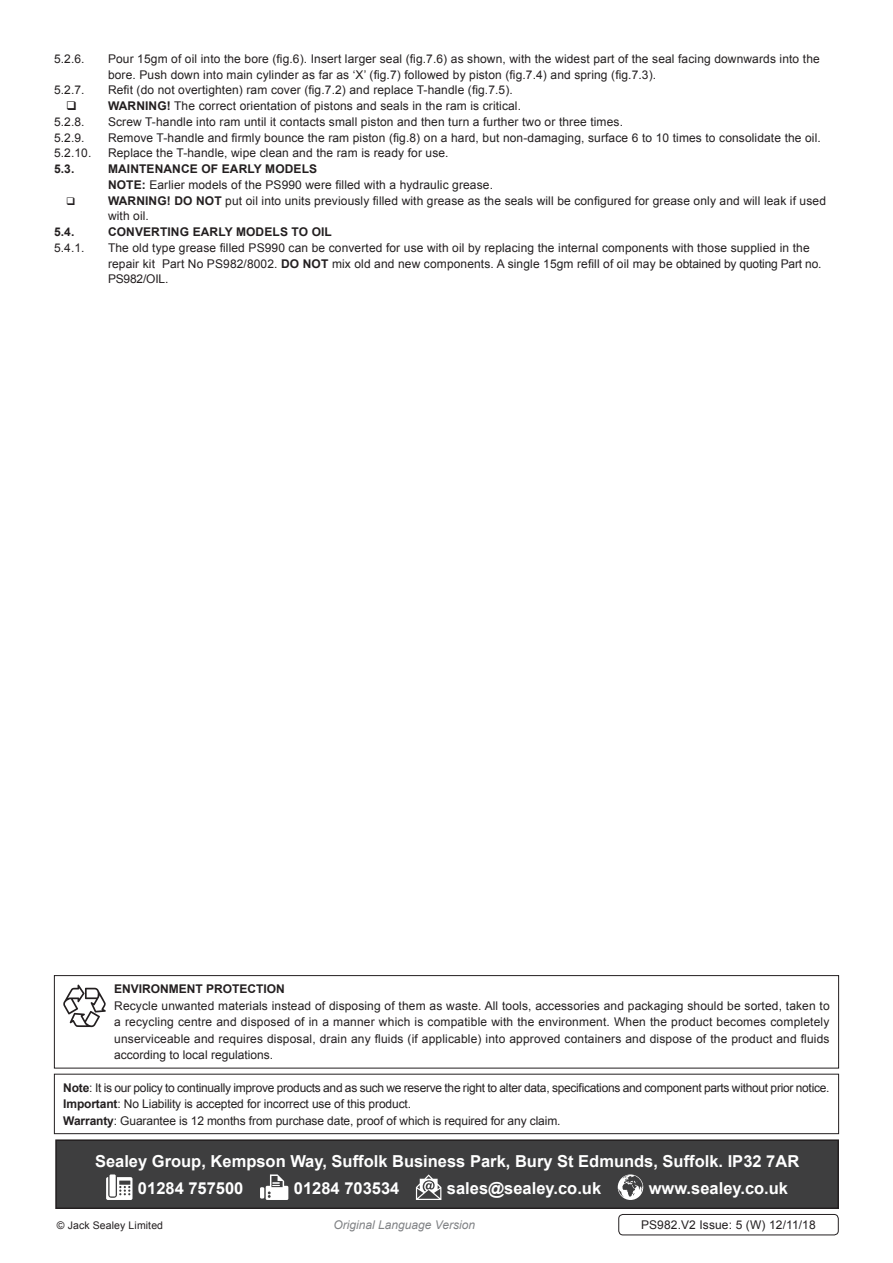
<style>
.page{position:relative;width:893px;height:1263px;background:#fff}
.page>*{position:absolute;margin:0;border:0;box-sizing:border-box;transform-origin:0 0}
.Footer_Contact_Infor{font:700 16.5px "Arial";color:#fff}
.Enviroment_Protectio{font:12px/15.8px "Arial";letter-spacing:.01em;color:#231f20}
.Important_Notificati{font:12px "Arial";letter-spacing:-.02em;color:#231f20}
.Enviroment_Protectio-2{font:700 12px "Arial";letter-spacing:.01em;color:#231f20}
.Body{font:12px "Arial";letter-spacing:.01em;color:#231f20}
.Body__Footer{font:12px "Arial";letter-spacing:.01em;color:#231f20}
.t1{font:italic 12px "Arial";color:#808285}
.Body__Justified__7pt{font:10.5px "Arial";letter-spacing:.01em;color:#231f20}
.s1{font-weight:700}
</style>
<div class="page">
<div style="left:618px;top:1214px;width:221px;height:21px;border:1px solid #231f20;border-radius:4px"></div>
<div style="left:56px;top:1140px;width:782px;height:68px;background:#3e3e3f"></div>
<svg style="left:106px;top:1177px;width:26px;height:23px"></svg>
<div style="left:110px;top:1174px;width:6px;height:22px;background:#fff"></div>
<hr style="left:260px;top:1187px;width:4px;height:11px;background:#fff">
<svg style="left:266px;top:1174px;width:22px;height:26px"></svg>
<svg style="left:416px;top:1174px;width:25px;height:26px"></svg>
<svg style="left:618px;top:1174px;width:25px;height:26px"></svg>
<div style="left:55px;top:1139px;width:784px;height:70px;border:2px solid #231f20"></div>
<div style="left:54px;top:975px;width:785px;height:93px;border:1px solid #231f20"></div>
<svg style="left:63px;top:985px;width:43px;height:42px"></svg>
<div style="left:54px;top:1074px;width:785px;height:60px;border:1px solid #231f20"></div>
<p class="Enviroment_Protectio" style="left:54px;top:51px;width:32px">5.2.6.</p>
<p class="Enviroment_Protectio" style="left:108px;top:51px;width:713px">Pour 15gm of oil into the bore (fig.6). Insert larger seal (fig.7.6) as shown, with the widest part of the seal facing downwards into the bore. Push down into main cylinder as far as ‘X’ (fig.7) followed by piston (fig.7.4) and spring (fig.7.3).</p>
<p class="Enviroment_Protectio" style="left:54px;top:82px;width:32px">5.2.7.</p>
<p class="Enviroment_Protectio" style="left:108px;top:82px;width:406px">Refit (do not overtighten) ram cover (fig.7.2) and replace T-handle (fig.7.5).</p>
<p class="Enviroment_Protectio" style="left:108px;top:98px;width:415px"><span class="s1">WARNING!</span> The correct orientation of pistons and seals in the ram is critical.</p>
<p class="Enviroment_Protectio" style="left:54px;top:114px;width:32px">5.2.8.</p>
<p class="Enviroment_Protectio" style="left:108px;top:114px;width:516px">Screw T-handle into ram until it contacts small piston and then turn a further two or three times.</p>
<p class="Enviroment_Protectio" style="left:54px;top:130px;width:32px">5.2.9.</p>
<p class="Enviroment_Protectio" style="left:108px;top:130px;width:714px">Remove T-handle and firmly bounce the ram piston (fig.8) on a hard, but non-damaging, surface 6 to 10 times to consolidate the oil.</p>
<p class="Enviroment_Protectio" style="left:54px;top:145px;width:39px">5.2.10.</p>
<p class="Enviroment_Protectio" style="left:108px;top:145px;width:342px">Replace the T-handle, wipe clean and the ram is ready for use.</p>
<p class="Enviroment_Protectio-2" style="left:54px;top:161px;width:22px">5.3.</p>
<p class="Enviroment_Protectio-2" style="left:108px;top:161px;width:211px">MAINTENANCE OF EARLY MODELS</p>
<p class="Body" style="left:108px;top:177px;width:386px"><span class="s1">NOTE:</span> Earlier models of the PS990 were filled with a hydraulic grease.</p>
<p class="Enviroment_Protectio" style="left:108px;top:193px;width:719px"><span class="s1">WARNING! DO NOT</span> put oil into units previously filled with grease as the seals will be configured for grease only and will leak if used with oil.</p>
<p class="Enviroment_Protectio-2" style="left:54px;top:224px;width:22px">5.4.</p>
<p class="Enviroment_Protectio-2" style="left:108px;top:224px;width:225px">CONVERTING EARLY MODELS TO OIL</p>
<p class="Enviroment_Protectio" style="left:54px;top:240px;width:32px">5.4.1.</p>
<p class="Enviroment_Protectio" style="left:108px;top:240px;width:715px">The old type grease filled PS990 can be converted for use with oil by replacing the internal components with those supplied in the repair kit Part No PS982/8002. <span class="s1">DO NOT</span> mix old and new components. A single 15gm refill of oil may be obtained by quoting Part no.<br>PS982/OIL.</p>
<p class="Enviroment_Protectio-2" style="left:114px;top:981px;width:172px">ENVIRONMENT PROTECTION</p>
<p class="Enviroment_Protectio" style="left:114px;top:997px;width:717px;line-height:16.5px;text-align:justify">Recycle unwanted materials instead of disposing of them as waste. All tools, accessories and packaging should be sorted, taken to a recycling centre and disposed of in a manner which is compatible with the environment. When the product becomes completely unserviceable and requires disposal, drain any fluids (if applicable) into approved containers and dispose of the product and fluids according to local regulations.</p>
<p class="Important_Notificati" style="left:63px;top:1080px;width:768px"><span class="s1">Note</span>: It is our policy to continually improve products and as such we reserve the right to alter data, specifications and component parts without prior notice.</p>
<p class="Important_Notificati" style="left:63px;top:1096px;width:349px"><span class="s1">Important</span>: No Liability is accepted for incorrect use of this product.</p>
<p class="Important_Notificati" style="left:63px;top:1113px;width:499px"><span class="s1">Warranty</span>: Guarantee is 12 months from purchase date, proof of which is required for any claim.</p>
<p class="Footer_Contact_Infor" style="left:95px;top:1150px;width:706px">Sealey Group, Kempson Way, Suffolk Business Park, Bury St Edmunds, Suffolk. IP32 7AR</p>
<p class="Footer_Contact_Infor" style="left:138px;top:1177px;width:107px">01284 757500</p>
<p class="Footer_Contact_Infor" style="left:294px;top:1177px;width:107px">01284 703534</p>
<p class="Footer_Contact_Infor" style="left:447px;top:1177px;width:156px">sales@sealey.co.uk</p>
<p class="Footer_Contact_Infor" style="left:649px;top:1177px;width:141px">www.sealey.co.uk</p>
<p class="Body__Justified__7pt" style="left:57px;top:1218px;width:108px">© Jack Sealey Limited</p>
<p class="t1" style="left:333px;top:1217px;width:143px">Original Language Version</p>
<p class="Body__Footer" style="left:641px;top:1217px;width:176px">PS982.V2 Issue: 5 (W) 12/11/18</p>
</div>
